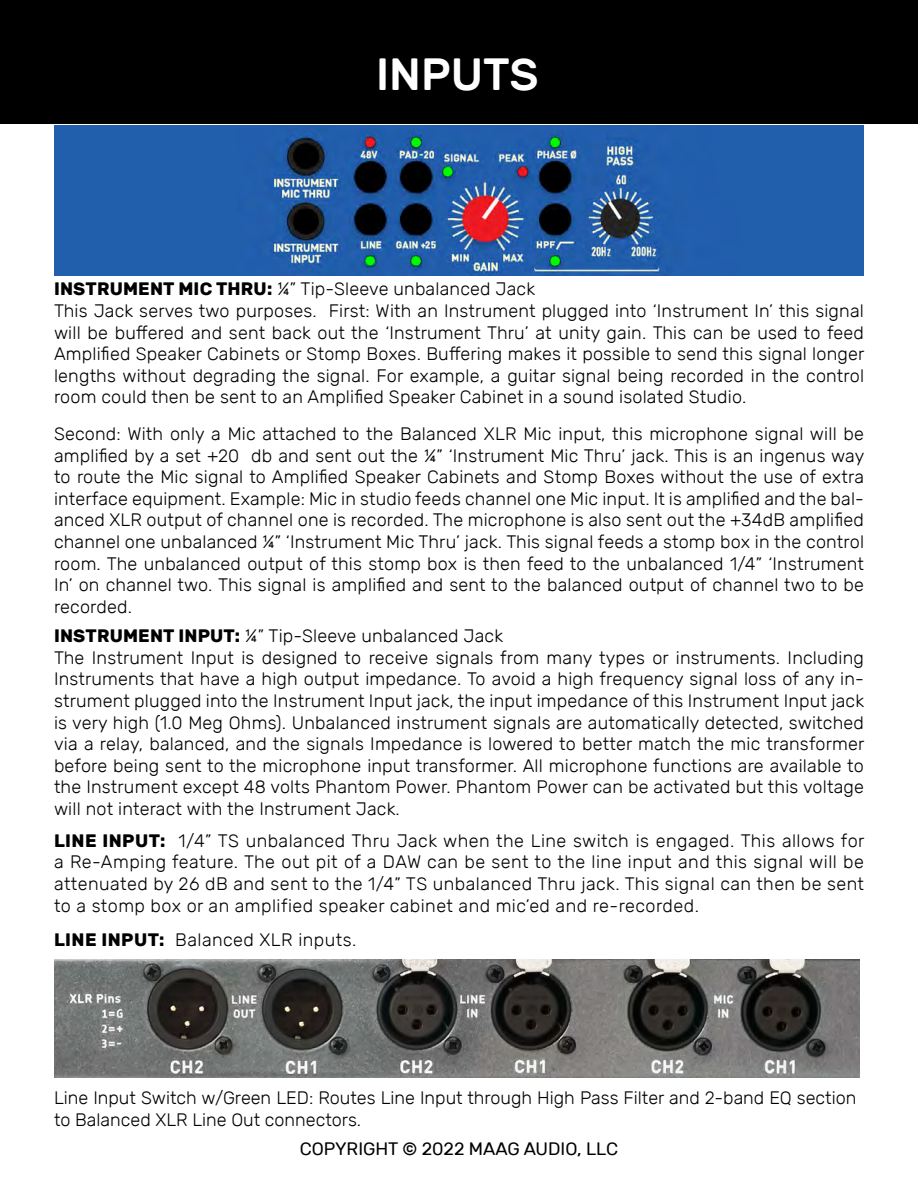
<style>
.page{position:relative;width:918px;height:1188px;background:#fff}
.page>*{position:absolute;margin:0;border:0;box-sizing:border-box;transform-origin:0 0}
.t1{font:500 45px "Rubik";color:#fff}
.t2{font:300 18px/21.6px "Rubik";letter-spacing:.01em;color:#000}
.t3{font:18px "Rubik";color:#000}
.s1{font-weight:700}
</style>
<div class="page">
<img style="left:54px;top:959px;width:805px;height:118px">
<div style="left:0;top:0;width:918px;height:124px;background:#000"></div>
<img style="left:54px;top:126px;width:810px;height:150px">
<h1 class="t1" style="left:376px;top:49px;width:164px">INPUTS</h1>
<p class="t2" style="left:54px;top:279px;width:812px"><span class="s1">INSTRUMENT MIC THRU:</span> ¼” Tip-Sleeve unbalanced Jack<br>This Jack serves two purposes. First: With an Instrument plugged into ‘Instrument In’ this signal will be buffered and sent back out the ‘Instrument Thru’ at unity gain. This can be used to feed Amplified Speaker Cabinets or Stomp Boxes. Buffering makes it possible to send this signal longer lengths without degrading the signal. For example, a guitar signal being recorded in the control room could then be sent to an Amplified Speaker Cabinet in a sound isolated Studio.</p>
<p class="t2" style="left:54px;top:423px;width:812px;text-align:justify">Second: With only a Mic attached to the Balanced XLR Mic input, this microphone signal will be amplified by a set +20 db and sent out the ¼” ‘Instrument Mic Thru’ jack. This is an ingenus way to route the Mic signal to Amplified Speaker Cabinets and Stomp Boxes without the use of extra interface equipment. Example: Mic in studio feeds channel one Mic input. It is amplified and the bal&shy;anced XLR output of channel one is recorded. The microphone is also sent out the +34dB amplified channel one unbalanced ¼” ‘Instrument Mic Thru’ jack. This signal feeds a stomp box in the control room. The unbalanced output of this stomp box is then feed to the unbalanced 1/4” ‘Instrument In’ on channel two. This signal is amplified and sent to the balanced output of channel two to be recorded.</p>
<p class="t2" style="left:54px;top:625px;width:812px"><span class="s1">INSTRUMENT INPUT:</span> ¼” Tip-Sleeve unbalanced Jack<br>The Instrument Input is designed to receive signals from many types or instruments. Including Instruments that have a high output impedance. To avoid a high frequency signal loss of any in&shy;strument plugged into the Instrument Input jack, the input impedance of this Instrument Input jack is very high (1.0 Meg Ohms). Unbalanced instrument signals are automatically detected, switched via a relay, balanced, and the signals Impedance is lowered to better match the mic transformer before being sent to the microphone input transformer. All microphone functions are available to the Instrument except 48 volts Phantom Power. Phantom Power can be activated but this voltage will not interact with the Instrument Jack.</p>
<p class="t2" style="left:54px;top:830px;width:812px;text-align:justify"><span class="s1">LINE INPUT:</span> 1/4” TS unbalanced Thru Jack when the Line switch is engaged. This allows for a Re-Amping feature. The out pit of a DAW can be sent to the line input and this signal will be attenuated by 26 dB and sent to the 1/4” TS unbalanced Thru jack. This signal can then be sent to a stomp box or an amplified speaker cabinet and mic’ed and re-recorded.</p>
<p class="t2" style="left:54px;top:929px;width:304px"><span class="s1">LINE INPUT:</span> Balanced XLR inputs.</p>
<p class="t2" style="left:54px;top:1087px;width:804px">Line Input Switch w/Green LED: Routes Line Input through High Pass Filter and 2-band EQ section to Balanced XLR Line Out connectors.</p>
<p class="t3" style="left:300px;top:1139px;width:320px">COPYRIGHT © 2022 MAAG AUDIO, LLC</p>
</div>
